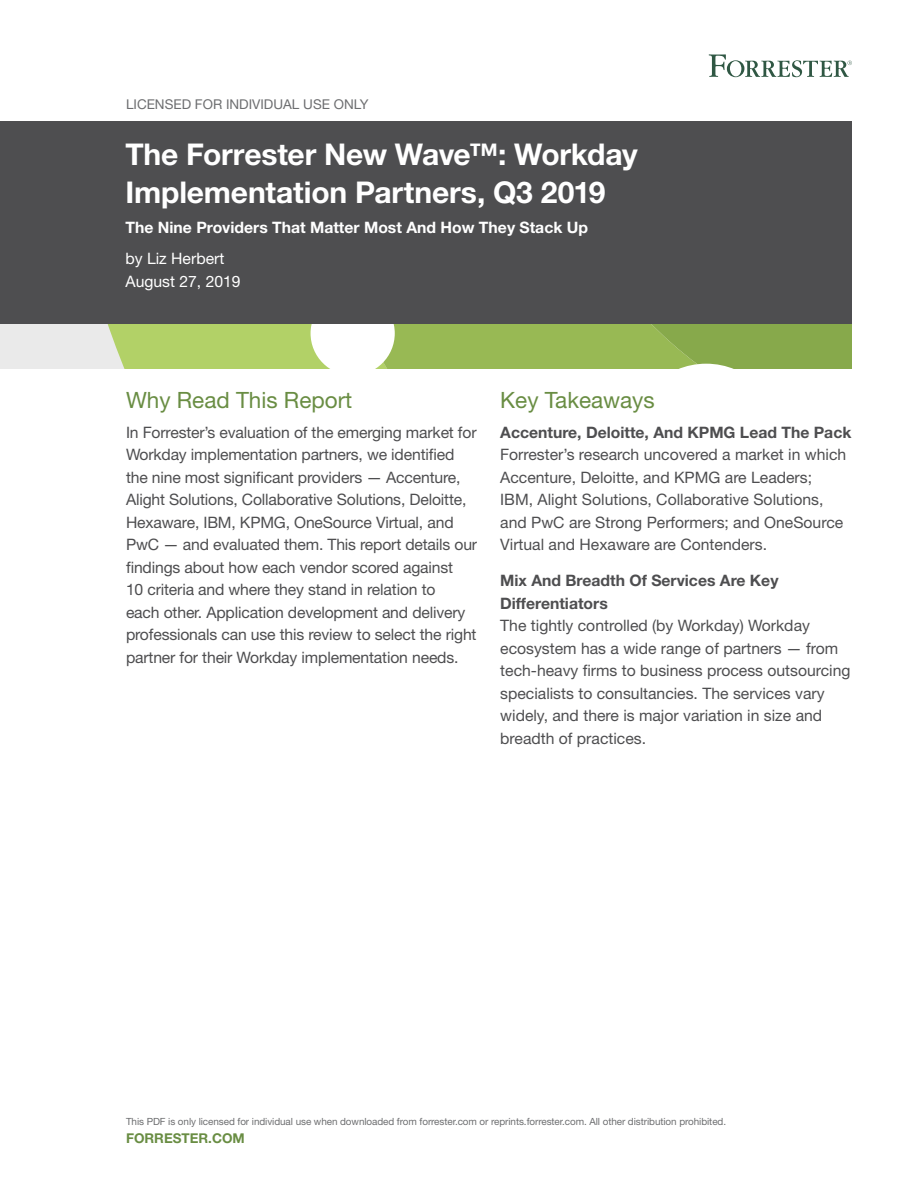
<style>
.page{position:relative;width:918px;height:1188px;background:#fff}
.page>*{position:absolute;margin:0;border:0;box-sizing:border-box;transform-origin:0 0}
.t1{font:700 30px/37.5px "Helvetica Neue LT Std";letter-spacing:-.005em;color:#fff}
.t2{font:22.5px "Helvetica Neue LT Std";color:#698d43}
.t3{font:15.75px/22.5px "Helvetica Neue LT Std";letter-spacing:-.01em;color:#4e4e50}
.t4{font:700 15.75px/22.5px "Helvetica Neue LT Std";color:#4e4e50}
.t5{font:700 15.75px "Helvetica Neue LT Std";color:#fff}
.t6{font:15.75px/22.5px "Helvetica Neue LT Std";color:#fff}
.t7{font:13.5px "Helvetica Neue LT Std";color:#6d6e70}
.t8{font:700 13.5px "Helvetica Neue LT Std";color:#698d43}
.t9{font:9.9px "Helvetica Neue LT Std";letter-spacing:-.005em;color:#6d6e70}
</style>
<div class="page">
<div style="left:0;top:122px;width:852px;height:202px;background:#4e4e50"></div>
<div style="left:0;top:324px;width:852px;height:45px;background:#eaeaea"></div>
<svg style="left:107px;top:324px;width:745px;height:45px;background:#a7c36b"></svg>
<svg style="left:709px;top:54px;width:143px;height:23px"></svg>
<p class="t7" style="left:126px;top:96px;width:244px">Licensed for individual use only</p>
<h1 class="t1" style="left:125px;top:135px;width:514px">The Forrester New Wave™: Workday<br>Implementation Partners, Q3 2019</h1>
<p class="t5" style="left:125px;top:218px;width:464px">The Nine Providers That Matter Most And How They Stack Up</p>
<p class="t6" style="left:125px;top:247px;width:117px">by Liz Herbert<br>August 27, 2019</p>
<h2 class="t2" style="left:126px;top:386px;width:228px">Why Read This Report</h2>
<p class="t3" style="left:126px;top:421px;width:353px">I n Forrester’s evaluation of the emerging market for Workday implementation partners, we identified the nine most significant providers — Accenture, Alight Solutions, Collaborative Solutions, Deloitte, Hexaware, I BM, KPMG, OneSource Virtual, and PwC — and evaluated them. This report details our findings about how each vendor scored against<br>10 criteria and where they stand in relation to<br>each other. Application development and delivery professionals can use this review to select the right partner for their Workday implementation needs.</p>
<h2 class="t2" style="left:500px;top:386px;width:156px">Key Takeaways</h2>
<p class="t4" style="left:500px;top:420px;width:353px">Accenture, Deloitte, And KPMG Lead The Pack</p>
<p class="t3" style="left:500px;top:443px;width:347px">Forrester’s research uncovered a market in which Accenture, Deloitte, and KPMG are Leaders;<br>I BM, Alight Solutions, Collaborative Solutions, and PwC are Strong Performers; and OneSource Virtual and Hexaware are Contenders.</p>
<p class="t4" style="left:500px;top:569px;width:280px">Mix And Breadth Of Services Are Key<br>Differentiators</p>
<p class="t3" style="left:500px;top:614px;width:352px">The tightly controlled (by Workday) Workday ecosystem has a wide range of partners — from tech-heavy firms to business process outsourcing specialists to consultancies. The services vary widely, and there is major variation in size and breadth of practices.</p>
<p class="t9" style="left:126px;top:1115px;width:602px">This PDF is only licensed for individual use when downloaded from forrester.com or reprints.forrester.com. All other distribution prohibited.</p>
<p class="t8" style="left:126px;top:1130px;width:118px">forrester.com</p>
</div>
